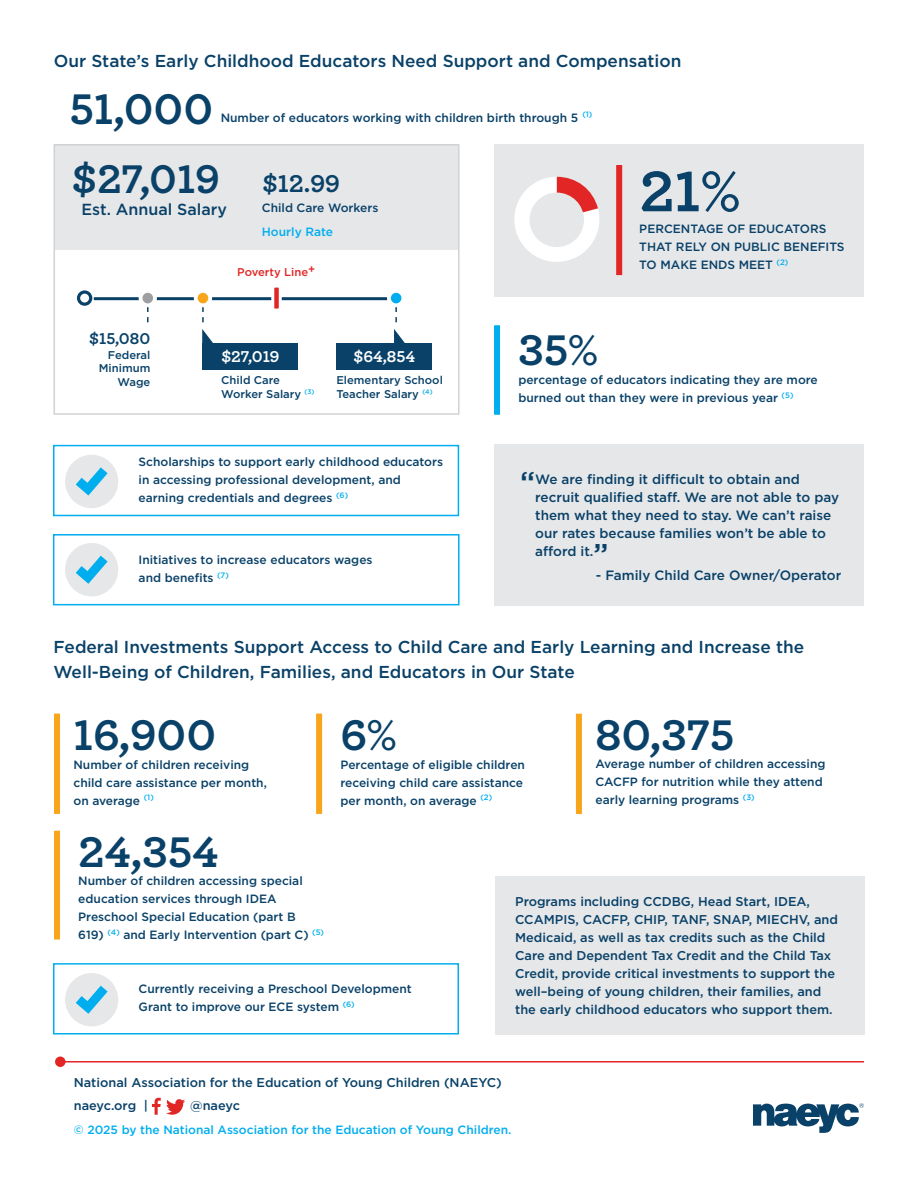
<style>
.page{position:relative;width:918px;height:1188px;background:#fff}
.page>*{position:absolute;margin:0;border:0;box-sizing:border-box;transform-origin:0 0}
.Numbers_4{font:700 60px "Archer Pro";color:#094168}
.Numbers_1{font:700 45px "Archer Pro";color:#094168}
.Numbers_2{font:700 42px "Archer Pro";color:#094168}
.Body{font:500 30px "Gotham";color:#094168}
.Numbers_3{font:700 25.5px "Archer Pro";color:#094168}
.t1{font:500 17.25px/25.5px "Gotham";color:#094168}
.Numbers_5_white{font:700 16.5px "Archer Pro";color:#fff}
.Numbers_5{font:700 16.5px "Archer Pro";color:#094168}
.t2{font:500 16.05px "Gotham";color:#094168}
.Body-2{font:500 13.5px/18px "Gotham";color:#094168}
.Body_right_aligned{font:500 13.5px "Gotham";color:#094168}
.t3{font:500 12.75px/18px "Gotham";color:#094168}
.t4{font:500 12px/18px "Gotham";color:#094168}
.t5{font:500 12px "Gotham";color:#00aeef}
.t6{font:500 11.25px/13.5px "Gotham";color:#094168}
.t7{font:500 11.25px "Gotham";color:#e22525}
.t8{font:500 7.8px "Gotham";color:#00aeef}
</style>
<div class="page">
<div style="left:494px;top:144px;width:370px;height:152px;background:#e6e7e9"></div>
<div style="left:55px;top:144px;width:404px;height:106px;background:#e6e7e9"></div>
<div style="left:495px;top:444px;width:369px;height:162px;background:#e6e7e9"></div>
<svg style="left:147px;top:307px;width:2px;height:15px"></svg>
<svg style="left:202px;top:307px;width:2px;height:15px"></svg>
<svg style="left:395px;top:307px;width:2px;height:15px"></svg>
<div style="left:77px;top:290px;width:15px;height:16px;border:3px solid #094168;border-radius:50%"></div>
<hr style="left:94px;top:297px;width:303px;height:3px;background:#094168">
<div style="left:53px;top:534px;width:407px;height:71px;border:2px solid #00aeef"></div>
<div style="left:53px;top:445px;width:406px;height:71px;border:2px solid #00aeef"></div>
<div style="left:53px;top:963px;width:406px;height:72px;border:2px solid #00aeef"></div>
<div style="left:141px;top:291px;width:14px;height:14px;background:#9d9fa2;border-radius:50%"></div>
<div style="left:139px;top:289px;width:18px;height:18px;border:4px solid #fff;border-radius:50%"></div>
<div style="left:196px;top:291px;width:14px;height:14px;background:#f9a51b;border-radius:50%"></div>
<div style="left:194px;top:289px;width:18px;height:18px;border:4px solid #fff;border-radius:50%"></div>
<div style="left:389px;top:291px;width:14px;height:14px;background:#00aeef;border-radius:50%"></div>
<div style="left:387px;top:289px;width:18px;height:18px;border:4px solid #fff;border-radius:50%"></div>
<div style="left:271px;top:285px;width:11px;height:27px;background:#e22525;border:3px solid #fff"></div>
<div style="left:202px;top:343px;width:96px;height:27px;background:#094168"></div>
<div style="left:336px;top:343px;width:96px;height:27px;background:#094168"></div>
<svg style="left:202px;top:329px;width:11px;height:14px"></svg>
<svg style="left:394px;top:329px;width:11px;height:14px"></svg>
<div style="left:54px;top:144px;width:406px;height:271px;border:2px solid #d1d2d4"></div>
<div style="left:494px;top:325px;width:6px;height:90px;background:#00aeef"></div>
<div style="left:65px;top:973px;width:53px;height:53px;background:#e6e7e9;border-radius:50%"></div>
<svg style="left:66px;top:976px;width:51px;height:44px"></svg>
<div style="left:495px;top:876px;width:369px;height:159px;background:#e6e7e9"></div>
<div style="left:316px;top:714px;width:6px;height:100px;background:#f9a51b"></div>
<div style="left:54px;top:831px;width:6px;height:109px;background:#f9a51b"></div>
<div style="left:54px;top:714px;width:6px;height:100px;background:#f9a51b"></div>
<div style="left:576px;top:714px;width:6px;height:100px;background:#f9a51b"></div>
<svg style="left:753px;top:1103px;width:111px;height:30px"></svg>
<div style="left:55px;top:1057px;width:11px;height:10px;background:#e22525;border-radius:50%"></div>
<hr style="left:62px;top:1061px;width:802px;height:2px;background:#e22525">
<svg style="left:152px;top:1098px;width:33px;height:17px"></svg>
<svg style="left:514px;top:177px;width:85px;height:85px"></svg>
<div style="left:530px;top:193px;width:54px;height:54px;background:#e6e7e9;border-radius:50%"></div>
<div style="left:65px;top:543px;width:53px;height:53px;background:#e6e7e9;border-radius:50%"></div>
<svg style="left:66px;top:546px;width:51px;height:44px"></svg>
<div style="left:65px;top:455px;width:53px;height:53px;background:#e6e7e9;border-radius:50%"></div>
<svg style="left:67px;top:459px;width:50px;height:38px"></svg>
<div style="left:616px;top:165px;width:6px;height:110px;background:#e22525"></div>
<h3 class="t1" style="left:54px;top:48px;width:629px">Our State’s Early Childhood Educators Need Support and Compensation</h3>
<p class="Numbers_1" style="left:70px;top:73px;width:145px">51,000</p>
<p class="t8" style="left:582px;top:109px;width:12px">(1)</p>
<p class="t4" style="left:221px;top:108px;width:359px">Number of educators working with children birth through 5</p>
<p class="Numbers_2" style="left:72px;top:145px;width:150px">$27,019</p>
<h3 class="t2" style="left:82px;top:199px;width:147px">Est. Annual Salary</h3>
<p class="Numbers_3" style="left:263px;top:163px;width:79px">$12.99</p>
<p class="Numbers_4" style="left:639px;top:144px;width:103px">21%</p>
<p class="t4" style="left:262px;top:199px;width:118px">Child Care Workers</p>
<p class="t5" style="left:262px;top:224px;width:73px">Hourly Rate</p>
<p class="t4" style="left:639px;top:220px;width:207px">PERCENTAGE OF EDUCATORS<br>THAT RELY ON PUBLIC BENEFITS<br>TO MAKE ENDS MEET <sup>(2)</sup></p>
<p class="t7" style="left:237px;top:264px;width:80px">Poverty Line+</p>
<p class="Numbers_5" style="left:89px;top:325px;width:63px">$15,080</p>
<p class="t6" style="left:99px;top:348px;width:53px;text-align:right">Federal<br>Minimum<br>Wage</p>
<p class="Numbers_5_white" style="left:221px;top:344px;width:60px">$27,019</p>
<p class="Numbers_5_white" style="left:354px;top:344px;width:63px">$64,854</p>
<p class="t6" style="left:221px;top:373px;width:95px">Child Care<br>Worker Salary <sup>(3)</sup></p>
<p class="t6" style="left:336px;top:373px;width:108px">Elementary School<br>Teacher Salary <sup>(4)</sup></p>
<p class="t4" style="left:139px;top:453px;width:306px">Scholarships to support early childhood educators in accessing professional development, and earning credentials and degrees <sup>(6)</sup></p>
<p class="t4" style="left:139px;top:551px;width:235px">Initiatives to increase educators wages and benefits <sup>(7)</sup></p>
<p class="Numbers_1" style="left:518px;top:315px;width:81px">35%</p>
<p class="t4" style="left:518px;top:371px;width:301px">percentage of educators indicating they are more burned out than they were in previous year <sup>(5)</sup></p>
<p class="Body" style="left:520px;top:462px;width:17px">“</p>
<p class="Body-2" style="left:535px;top:470px;width:305px">We are finding it difficult to obtain and recruit qualified staff. We are not able to pay them what they need to stay. We can’t raise our rates because families won’t be able to afford it.</p>
<p class="Body" style="left:594px;top:534px;width:17px">”</p>
<p class="Body_right_aligned" style="left:596px;top:567px;width:247px">- Family Child Care Owner/Operator</p>
<h3 class="t1" style="left:54px;top:634px;width:752px">Federal Investments Support Access to Child Care and Early Learning and Increase the<br>Well-Being of Children, Families, and Educators in Our State</h3>
<p class="Numbers_1" style="left:340px;top:699px;width:58px">6%</p>
<p class="Numbers_1" style="left:73px;top:699px;width:144px">16,900</p>
<p class="Numbers_1" style="left:595px;top:699px;width:140px">80,375</p>
<p class="t4" style="left:73px;top:755px;width:195px">Number of children receiving child care assistance per month, on average <sup>(1)</sup></p>
<p class="t4" style="left:595px;top:755px;width:232px">Average number of children accessing<br>CACFP for nutrition while they attend early learning programs <sup>(3)</sup></p>
<p class="t4" style="left:340px;top:755px;width:186px">Percentage of eligible children receiving child care assistance per month, on average <sup>(2)</sup></p>
<p class="Numbers_1" style="left:78px;top:816px;width:142px">24,354</p>
<p class="t4" style="left:78px;top:872px;width:247px">Number of children accessing special education services through IDEA Preschool Special Education (part B 619) <sup>(4)</sup> and Early Intervention (part C) <sup>(5)</sup></p>
<p class="t4" style="left:139px;top:980px;width:275px">Currently receiving a Preschool Development<br>Grant to improve our ECE system <sup>(6)</sup></p>
<p class="t3" style="left:515px;top:893px;width:324px">Programs including CCDBG, Head Start, IDEA, CCAMPIS, CACFP, CHIP, TANF, SNAP, MIECHV, and Medicaid, as well as tax credits such as the Child Care and Dependent Tax Credit and the Child Tax Credit, provide critical investments to support the well–being of young children, their families, and the early childhood educators who support them.</p>
<p class="t3" style="left:74px;top:1071px;width:429px;line-height:22.5px">National Association for the Education of Young Children (NAEYC) naeyc.org |</p>
<p class="t3" style="left:190px;top:1096px;width:51px">@naeyc</p>
<p class="t5" style="left:74px;top:1122px;width:439px">© 2025 by the National Association for the Education of Young Children.</p>
</div>
